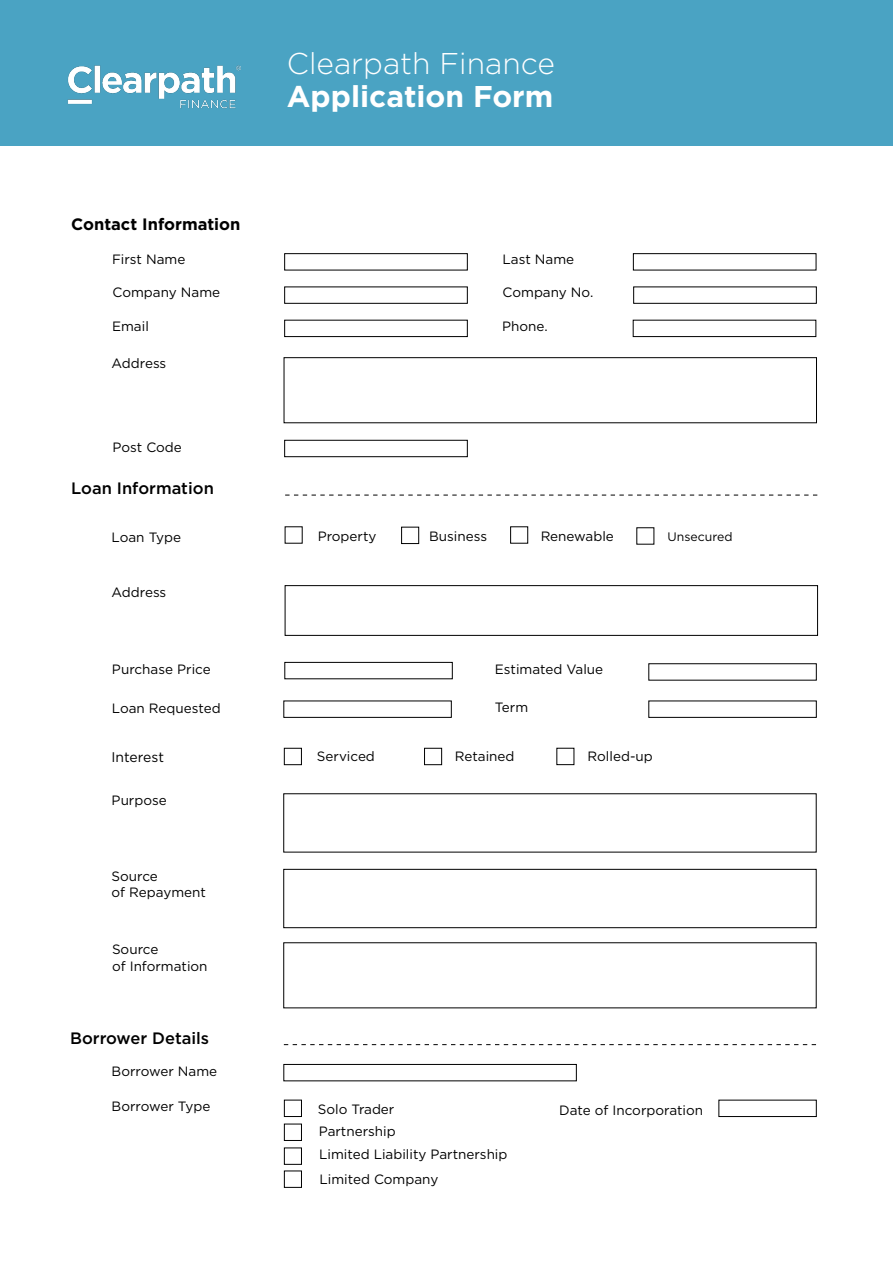
<style>
.page{position:relative;width:893px;height:1263px;background:#fff}
.page>*{position:absolute;margin:0;border:0;box-sizing:border-box;transform-origin:0 0}
.t1{font:300 30px "Gotham";color:#fff}
.t2{font:700 30px "Gotham";color:#fff}
.t3{font:500 16.5px "Gotham";color:#000}
.t4{font:700 16.5px "Gotham";color:#000}
.t5{font:13.95px "Gotham";color:#000}
.t6{font:13.5px/16.2px "Gotham";color:#000}
.t7{font:12.3px "Gotham";color:#000}
</style>
<div class="page">
<div style="left:0;top:0;width:893px;height:146px;background:#4aa3c3"></div>
<div style="left:285px;top:585px;width:533px;height:51px;border:1px solid #000"></div>
<div style="left:284px;top:357px;width:533px;height:66px;border:1px solid #000"></div>
<div style="left:401px;top:527px;width:18px;height:17px;border:1px solid #000"></div>
<div style="left:510px;top:526px;width:18px;height:18px;border:1px solid #000"></div>
<div style="left:283px;top:700px;width:169px;height:18px;border:1px solid #000"></div>
<div style="left:284px;top:662px;width:169px;height:17px;border:1px solid #000"></div>
<div style="left:648px;top:700px;width:169px;height:18px;border:1px solid #000"></div>
<div style="left:284px;top:253px;width:184px;height:17px;border:1px solid #000"></div>
<div style="left:284px;top:286px;width:184px;height:18px;border:1px solid #000"></div>
<div style="left:283px;top:869px;width:534px;height:59px;border:1px solid #000"></div>
<div style="left:284px;top:320px;width:184px;height:17px;border:1px solid #000"></div>
<div style="left:284px;top:440px;width:184px;height:17px;border:1px solid #000"></div>
<div style="left:633px;top:253px;width:183px;height:17px;border:1px solid #000"></div>
<div style="left:633px;top:286px;width:184px;height:18px;border:1px solid #000"></div>
<div style="left:633px;top:320px;width:183px;height:17px;border:1px solid #000"></div>
<div style="left:283px;top:1064px;width:294px;height:17px;border:1px solid #000"></div>
<div style="left:718px;top:1100px;width:99px;height:17px;border:1px solid #000"></div>
<div style="left:284px;top:748px;width:18px;height:17px;border:1px solid #000"></div>
<div style="left:424px;top:748px;width:18px;height:17px;border:1px solid #000"></div>
<div style="left:556px;top:748px;width:18px;height:17px;border:1px solid #000"></div>
<svg style="left:285px;top:495px;width:532px;height:1px"></svg>
<div style="left:284px;top:1100px;width:18px;height:17px;border:1px solid #000"></div>
<div style="left:284px;top:1124px;width:18px;height:17px;border:1px solid #000"></div>
<div style="left:284px;top:1147px;width:18px;height:18px;border:1px solid #000"></div>
<div style="left:284px;top:1170px;width:18px;height:18px;border:1px solid #000"></div>
<svg style="left:284px;top:1044px;width:532px;height:1px"></svg>
<img style="left:67px;top:65px;width:173px;height:44px">
<p class="t4" style="left:71px;top:214px;width:171px">Contact Information</p>
<p class="t6" style="left:112px;top:251px;width:75px">First Name</p>
<p class="t6" style="left:113px;top:284px;width:109px">Company Name</p>
<p class="t6" style="left:112px;top:318px;width:38px">Email</p>
<p class="t6" style="left:112px;top:355px;width:56px">Address</p>
<p class="t6" style="left:113px;top:439px;width:71px">Post Code</p>
<p class="t3" style="left:71px;top:478px;width:144px">Loan Information</p>
<p class="t6" style="left:112px;top:529px;width:71px">Loan Type</p>
<p class="t6" style="left:112px;top:584px;width:56px">Address</p>
<p class="t6" style="left:112px;top:661px;width:100px">Purchase Price</p>
<p class="t6" style="left:112px;top:699px;width:110px">Loan Requested</p>
<p class="t5" style="left:112px;top:748px;width:54px">Interest</p>
<p class="t6" style="left:112px;top:792px;width:57px">Purpose</p>
<p class="t6" style="left:112px;top:868px;width:96px">Source<br>of Repayment</p>
<p class="t6" style="left:112px;top:941px;width:97px">Source<br>of Information</p>
<p class="t3" style="left:70px;top:1027px;width:141px">Borrower Details</p>
<p class="t6" style="left:112px;top:1062px;width:107px">Borrower Name</p>
<p class="t6" style="left:112px;top:1097px;width:100px">Borrower Type</p>
<h1 class="t1" style="left:287px;top:45px;width:269px">Clearpath Finance</h1>
<h1 class="t2" style="left:287px;top:79px;width:268px">Application Form</h1>
<p class="t6" style="left:503px;top:251px;width:73px">Last Name</p>
<p class="t6" style="left:503px;top:284px;width:92px">Company No.</p>
<p class="t6" style="left:502px;top:318px;width:47px">Phone.</p>
<p class="t6" style="left:318px;top:528px;width:60px">Property</p>
<p class="t6" style="left:429px;top:528px;width:59px">Business</p>
<p class="t6" style="left:541px;top:528px;width:75px">Renewable</p>
<p class="t7" style="left:668px;top:529px;width:66px">Unsecured</p>
<p class="t6" style="left:495px;top:661px;width:110px">Estimated Value</p>
<p class="t6" style="left:495px;top:699px;width:35px">Term</p>
<p class="t6" style="left:317px;top:748px;width:60px">Serviced</p>
<p class="t6" style="left:455px;top:748px;width:61px">Retained</p>
<p class="t6" style="left:588px;top:748px;width:67px">Rolled-up</p>
<p class="t6" style="left:318px;top:1100px;width:78px">Solo Trader</p>
<p class="t6" style="left:319px;top:1142px;width:190px;line-height:24.5px">Limited Liability Partnership<br>Limited Company</p>
<p class="t6" style="left:319px;top:1122px;width:78px">Partnership</p>
<p class="t6" style="left:559px;top:1101px;width:145px">Date of Incorporation</p>
</div>
